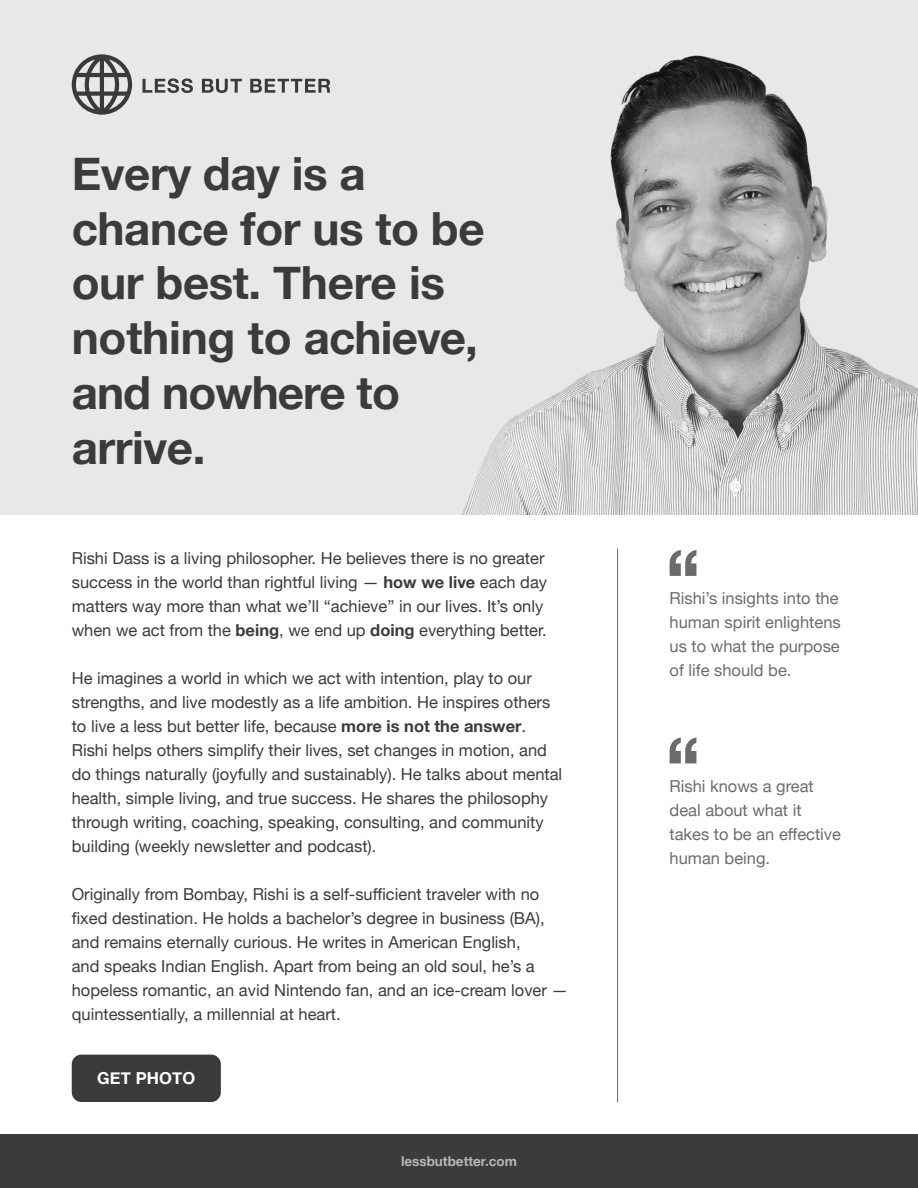
<style>
.page{position:relative;width:918px;height:1188px;background:#fff}
.page>*{position:absolute;margin:0;border:0;box-sizing:border-box;transform-origin:0 0}
.t1{font:700 45.75px/54.9px "Helvetica Neue";letter-spacing:-.01em;color:#3b3b3b}
.t2{font:16.5px/24px "Helvetica Neue";color:#3b3b3b}
.t3{font:16.5px/24px "Helvetica Neue";color:#6c6c6c}
.t4{font:700 16.5px "Helvetica Neue";letter-spacing:.01em;color:#fff}
.t5{font:700 13.5px "Helvetica Neue";color:#b7b6b6}
.s1{font-weight:700}
</style>
<div class="page">
<img style="left:0;top:5px;width:918px;height:509px">
<div style="left:0;top:1134px;width:918px;height:54px;background:#3b3b3b"></div>
<svg style="left:72px;top:54px;width:60px;height:61px;background:#969494"></svg>
<svg style="left:142px;top:78px;width:51px;height:15px"></svg>
<svg style="left:202px;top:79px;width:40px;height:14px"></svg>
<svg style="left:250px;top:79px;width:80px;height:14px"></svg>
<hr style="left:617px;top:548px;width:1px;height:554px;background:#6c6c6c">
<svg style="left:670px;top:550px;width:26px;height:26px"></svg>
<div style="left:72px;top:1055px;width:149px;height:47px;background:#3b3b3b;border-radius:10px"></div>
<svg style="left:670px;top:738px;width:26px;height:25px"></svg>
<h1 class="t1" style="left:72px;top:147px;width:414px">Every day is a chance for us to be our best. There is nothing to achieve, and nowhere to arrive.</h1>
<p class="t2" style="left:72px;top:547px;width:477px">Rishi Dass is a living philosopher. He believes there is no greater success in the world than rightful living — <span class="s1">how we live</span> each day matters way more than what we’ll “achieve” in our lives. It’s only when we act from the <span class="s1">being</span>, we end up <span class="s1">doing</span> everything better.</p>
<p class="t2" style="left:72px;top:667px;width:492px">He imagines a world in which we act with intention, play to our strengths, and live modestly as a life ambition. He inspires others to live a less but better life, because <span class="s1">more is not the answer</span>.<br>Rishi helps others simplify their lives, set changes in motion, and do things naturally (joyfully and sustainably). He talks about mental health, simple living, and true success. He shares the philosophy through writing, coaching, speaking, consulting, and community building (weekly newsletter and podcast).</p>
<p class="t2" style="left:72px;top:883px;width:498px">Originally from Bombay, Rishi is a self-sufficient traveler with no fixed destination. He holds a bachelor’s degree in business (BA), and remains eternally curious. He writes in American English,<br>and speaks Indian English. Apart from being an old soul, he’s a hopeless romantic, an avid Nintendo fan, and an ice-cream lover — quintessentially, a millennial at heart.</p>
<p class="t4" style="left:97px;top:1066px;width:100px">GET PHOTO</p>
<p class="t5" style="left:401px;top:1151px;width:117px">lessbutbetter.com</p>
<p class="t3" style="left:670px;top:587px;width:173px">Rishi’s insights into the human spirit enlightens us to what the purpose of life should be.</p>
<p class="t3" style="left:670px;top:775px;width:173px">Rishi knows a great deal about what it takes to be an effective human being.</p>
</div>
